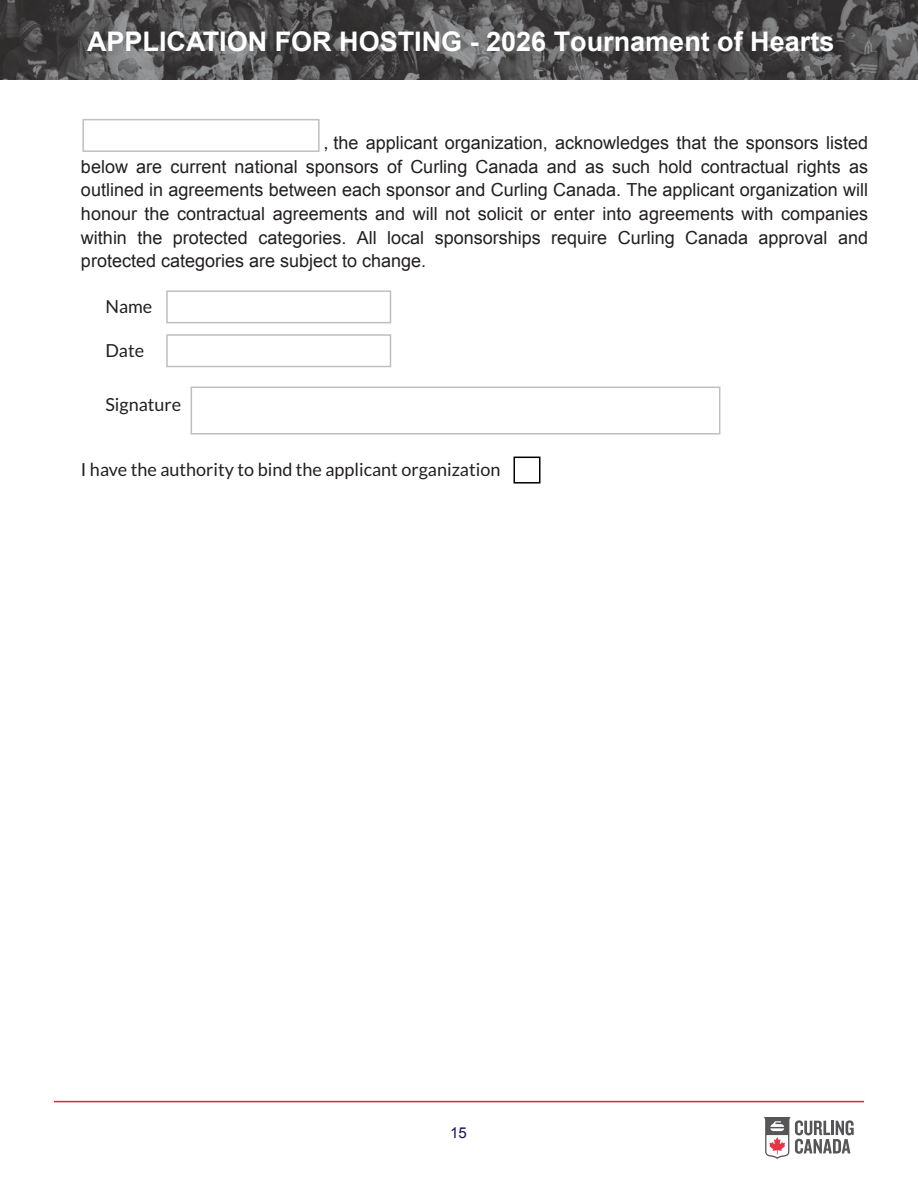
<style>
.page{position:relative;width:918px;height:1188px;background:#fff}
.page>*{position:absolute;margin:0;border:0;box-sizing:border-box;transform-origin:0 0}
.t1{font:700 27px "Arial";color:#fff}
.t2{font:18px/23.7px "Arial";color:#231f20;text-align:justify}
.t3{font:18px "Lato";color:#231f20}
.t4{font:15px "Arial";color:#1a0e60}
.s1{font-family:"Lato"}
</style>
<div class="page">
<img style="left:0;top:0;width:918px;height:80px">
<svg style="left:764px;top:1117px;width:90px;height:42px"></svg>
<hr style="left:54px;top:1101px;width:810px;height:1px;background:#ed1a40">
<div style="left:82px;top:119px;width:238px;height:33px;border:1px solid #bfbfbf"></div>
<div style="left:166px;top:290px;width:225px;height:33px;border:2px solid #bfbfbf"></div>
<div style="left:166px;top:334px;width:225px;height:33px;border:2px solid #bfbfbf"></div>
<div style="left:191px;top:387px;width:529px;height:48px;border:2px solid #bfbfbf"></div>
<div style="left:513px;top:457px;width:27px;height:27px;border:2px solid #000"></div>
<h1 class="t1" style="left:87px;top:23px;width:749px">APPLICATION FOR HOSTING - 2026 Tournament of Hearts</h1>
<p class="t2" style="left:81px;top:131px;width:789px;text-indent:243px"><span class="s1">,</span> the applicant organization, acknowledges that the sponsors listed below are current national sponsors of Curling Canada and as such hold contractual rights as outlined in agreements between each sponsor and Curling Canada. The applicant organization will honour the contractual agreements and will not solicit or enter into agreements with companies within the protected categories. All local sponsorships require Curling Canada approval and protected categories are subject to change.</p>
<p class="t3" style="left:105px;top:300px;width:48px">Name</p>
<p class="t3" style="left:105px;top:344px;width:40px">Date</p>
<p class="t3" style="left:105px;top:398px;width:77px">Signature</p>
<p class="t3" style="left:81px;top:463px;width:421px">I have the authority to bind the applicant organization</p>
<p class="t4" style="left:450px;top:1123px;width:18px">15</p>
</div>
